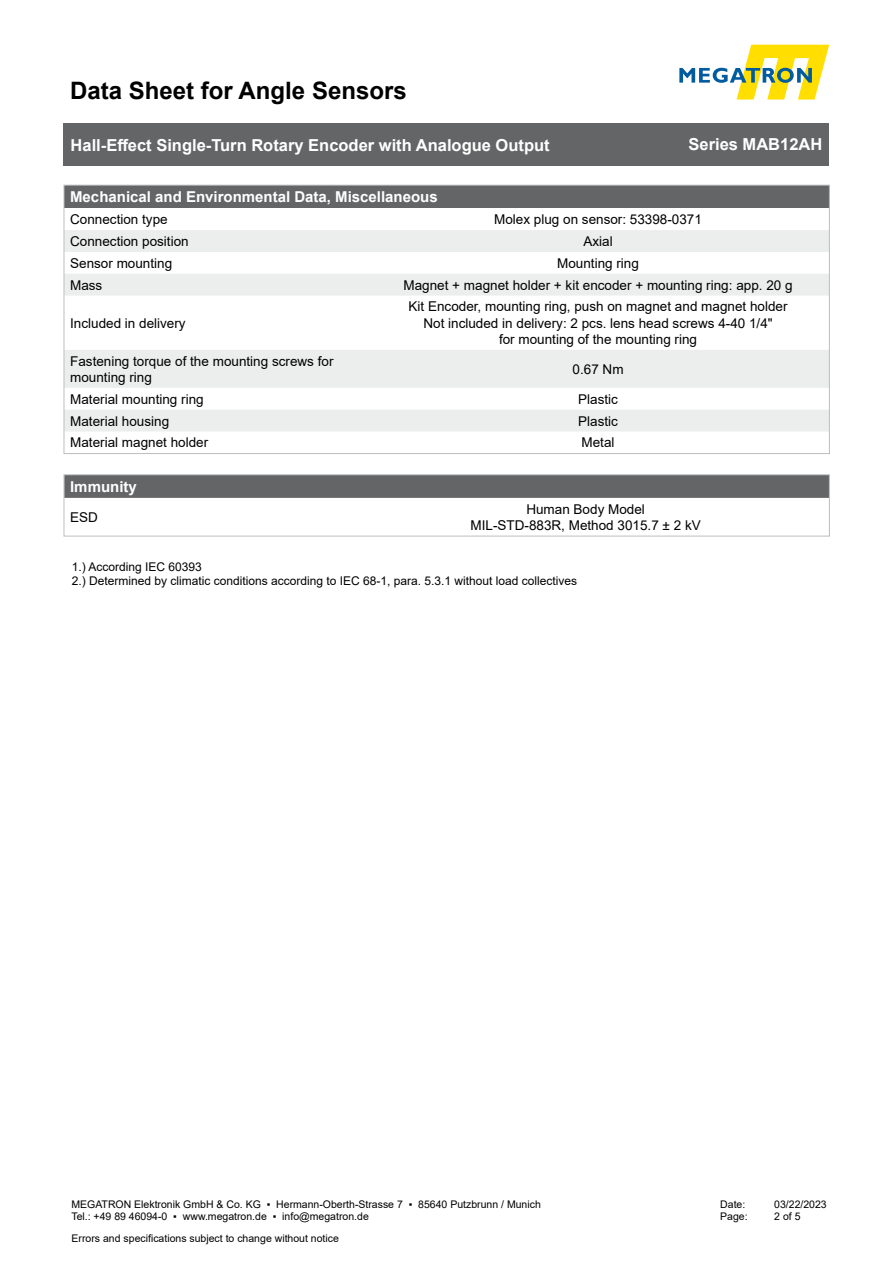
<style>
.page{position:relative;width:893px;height:1263px;background:#fff}
.page>*{position:absolute;margin:0;border:0;box-sizing:border-box;transform-origin:0 0}
.t1{font:700 24px "Arial";color:#000}
.t2{font:700 16.5px "Arial";color:#fff}
.t3{font:700 15px "Arial";color:#fff}
.t4{font:13.5px/16.2px "Arial";color:#000;text-align:center}
.t5{font:12px "Arial";color:#000}
.t6{font:10.5px/12.6px "Arial";color:#000}
</style>
<div class="page">
<svg style="left:679px;top:45px;width:150px;height:55px"></svg>
<div style="left:64px;top:123px;width:765px;height:43px;background:#646567"></div>
<div style="left:66px;top:477px;width:762px;height:21px;background:#646567"></div>
<div style="left:64px;top:475px;width:766px;height:61px;border:1px solid #bbbdbe"></div>
<div style="left:64px;top:185px;width:765px;height:23px;background:#646567"></div>
<svg style="left:66px;top:230px;width:762px;height:201px;fill:#eee"></svg>
<div style="left:64px;top:185px;width:766px;height:269px;border:1px solid #bbbdbe"></div>
<h1 class="t1" style="left:70px;top:73px;width:338px">Data Sheet for Angle Sensors</h1>
<p class="t2" style="left:71px;top:133px;width:481px">Hall-Effect Single-Turn Rotary Encoder with Analogue Output</p>
<p class="t2" style="left:688px;top:133px;width:135px">Series MAB12AH</p>
<p class="t3" style="left:70px;top:186px;width:369px">Mechanical and Environmental Data, Miscellaneous</p>
<p class="t4" style="left:70px;top:211px;width:99px">Connection type</p>
<p class="t4" style="left:494px;top:211px;width:209px">Molex plug on sensor: 53398-0371</p>
<p class="t4" style="left:70px;top:233px;width:120px">Connection position</p>
<p class="t4" style="left:583px;top:233px;width:31px">Axial</p>
<p class="t4" style="left:70px;top:255px;width:104px">Sensor mounting</p>
<p class="t4" style="left:557px;top:255px;width:83px">Mounting ring</p>
<p class="t4" style="left:70px;top:277px;width:34px">Mass</p>
<p class="t4" style="left:403px;top:277px;width:391px">Magnet + magnet holder + kit encoder + mounting ring: app. 20 g</p>
<p class="t4" style="left:70px;top:315px;width:117px">Included in delivery</p>
<p class="t4" style="left:409px;top:298px;width:380px">Kit Encoder, mounting ring, push on magnet and magnet holder<br>Not included in delivery: 2 pcs. lens head screws 4-40 1/4"<br>for mounting of the mounting ring</p>
<p class="t4" style="left:70px;top:353px;width:265px;text-align:left">Fastening torque of the mounting screws for mounting ring</p>
<p class="t4" style="left:573px;top:361px;width:53px">0.67 Nm</p>
<p class="t4" style="left:70px;top:391px;width:135px">Material mounting ring</p>
<p class="t4" style="left:578px;top:391px;width:41px">Plastic</p>
<p class="t4" style="left:70px;top:413px;width:101px">Material housing</p>
<p class="t4" style="left:578px;top:413px;width:41px">Plastic</p>
<p class="t4" style="left:70px;top:434px;width:140px">Material magnet holder</p>
<p class="t4" style="left:582px;top:434px;width:35px">Metal</p>
<p class="t3" style="left:70px;top:476px;width:68px">Immunity</p>
<p class="t4" style="left:70px;top:509px;width:29px">ESD</p>
<p class="t4" style="left:526px;top:501px;width:120px">Human Body Model</p>
<p class="t4" style="left:470px;top:517px;width:232px">MIL-STD-883R, Method 3015.7 ± 2 kV</p>
<p class="t5" style="left:72px;top:558px;width:132px">1.) According IEC 60393</p>
<p class="t5" style="left:72px;top:573px;width:507px">2.) Determined by climatic conditions according to IEC 68-1, para. 5.3.1 without load collectives</p>
<p class="t6" style="left:71px;top:1198px;width:471px">MEGATRON Elektronik GmbH &amp; Co. KG ▪ Hermann-Oberth-Strasse 7 ▪ 85640 Putzbrunn / Munich<br>Tel.: +49 89 46094-0 ▪ www.megatron.de ▪ info@megatron.de</p>
<p class="t6" style="left:720px;top:1198px;width:27px">Date:</p>
<p class="t6" style="left:774px;top:1198px;width:54px">03/22/2023</p>
<p class="t6" style="left:720px;top:1210px;width:29px">Page:</p>
<p class="t6" style="left:774px;top:1210px;width:28px">2 of 5</p>
<p class="t6" style="left:72px;top:1232px;width:269px">Errors and specifications subject to change without notice</p>
</div>
